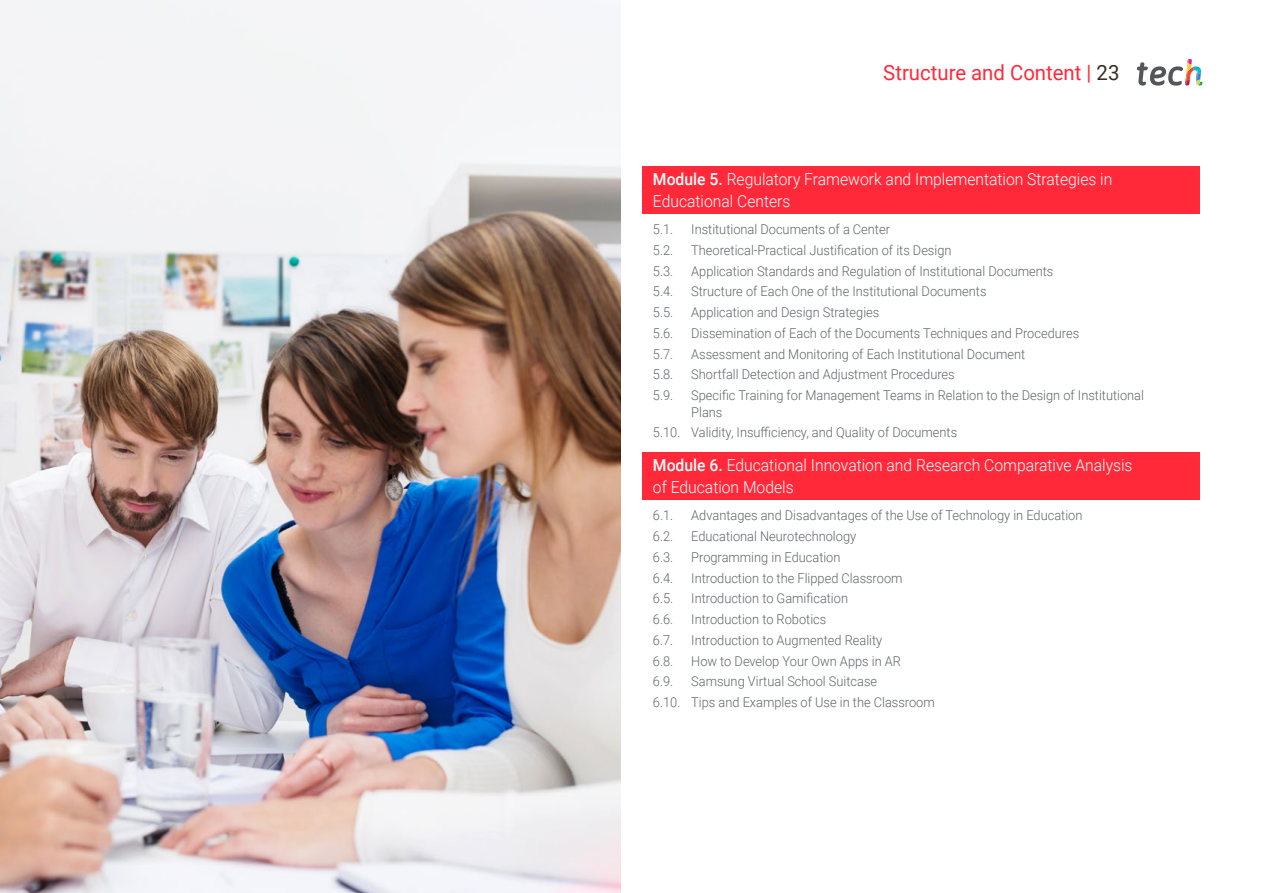
<style>
.page{position:relative;width:1263px;height:893px;background:#fff}
.page>*{position:absolute;margin:0;border:0;box-sizing:border-box;transform-origin:0 0}
.t1{font:21px "Roboto";color:#ff293a}
.t2{font:300 16.5px/22.5px "Roboto";color:#fff;scale:.95 1}
.t3{font:300 13.5px/16.5px "Roboto";color:#61646a;scale:.95 1}
.s1{color:#312e20}
.s2{font-weight:500}
</style>
<div class="page">
<svg style="left:1137px;top:59px;width:65px;height:27px"></svg>
<img style="left:0;top:0;width:621px;height:893px">
<div style="left:642px;top:166px;width:557px;height:47px;background:#ff293a"></div>
<div style="left:642px;top:452px;width:557px;height:47px;background:#ff293a"></div>
<h1 class="t1" style="left:883px;top:57px;width:238px">Structure and Content | <span class="s1">23</span></h1>
<p class="t2" style="left:653px;top:167px;width:485px"><span class="s2">Module 5.</span> Regulatory Framework and Implementation Strategies in<br>Educational Centers</p>
<p class="t3" style="left:653px;top:221px;width:23px">5.1.</p>
<p class="t3" style="left:691px;top:221px;width:211px">Institutional Documents of a Center</p>
<p class="t3" style="left:653px;top:241px;width:23px">5.2.</p>
<p class="t3" style="left:691px;top:241px;width:275px">Theoretical-Practical Justification of its Design</p>
<p class="t3" style="left:653px;top:262px;width:23px">5.3.</p>
<p class="t3" style="left:691px;top:262px;width:383px">Application Standards and Regulation of Institutional Documents</p>
<p class="t3" style="left:653px;top:283px;width:23px">5.4.</p>
<p class="t3" style="left:691px;top:283px;width:312px">Structure of Each One of the Institutional Documents</p>
<p class="t3" style="left:653px;top:304px;width:23px">5.5.</p>
<p class="t3" style="left:691px;top:304px;width:200px">Application and Design Strategies</p>
<p class="t3" style="left:653px;top:324px;width:23px">5.6.</p>
<p class="t3" style="left:691px;top:324px;width:410px">Dissemination of Each of the Documents Techniques and Procedures</p>
<p class="t3" style="left:653px;top:345px;width:23px">5.7.</p>
<p class="t3" style="left:691px;top:345px;width:353px">Assessment and Monitoring of Each Institutional Document</p>
<p class="t3" style="left:653px;top:366px;width:23px">5.8.</p>
<p class="t3" style="left:691px;top:366px;width:279px">Shortfall Detection and Adjustment Procedures</p>
<p class="t3" style="left:653px;top:387px;width:23px">5.9.</p>
<p class="t3" style="left:691px;top:387px;width:478px">Specific Training for Management Teams in Relation to the Design of Institutional<br>Plans</p>
<p class="t3" style="left:653px;top:424px;width:322px">5.10. Validity, Insufficiency, and Quality of Documents</p>
<p class="t2" style="left:653px;top:453px;width:506px"><span class="s2">Module 6.</span> Educational Innovation and Research Comparative Analysis of Education Models</p>
<p class="t3" style="left:653px;top:507px;width:23px">6.1.</p>
<p class="t3" style="left:691px;top:507px;width:413px">Advantages and Disadvantages of the Use of Technology in Education</p>
<p class="t3" style="left:653px;top:527px;width:23px">6.2.</p>
<p class="t3" style="left:691px;top:527px;width:175px">Educational Neurotechnology</p>
<p class="t3" style="left:653px;top:548px;width:23px">6.3.</p>
<p class="t3" style="left:691px;top:548px;width:159px">Programming in Education</p>
<p class="t3" style="left:653px;top:569px;width:23px">6.4.</p>
<p class="t3" style="left:691px;top:569px;width:224px">Introduction to the Flipped Classroom</p>
<p class="t3" style="left:653px;top:590px;width:23px">6.5.</p>
<p class="t3" style="left:691px;top:590px;width:167px">Introduction to Gamification</p>
<p class="t3" style="left:653px;top:610px;width:23px">6.6.</p>
<p class="t3" style="left:691px;top:610px;width:144px">Introduction to Robotics</p>
<p class="t3" style="left:653px;top:631px;width:23px">6.7.</p>
<p class="t3" style="left:691px;top:631px;width:203px">Introduction to Augmented Reality</p>
<p class="t3" style="left:653px;top:652px;width:23px">6.8.</p>
<p class="t3" style="left:691px;top:652px;width:222px">How to Develop Your Own Apps in AR</p>
<p class="t3" style="left:653px;top:673px;width:23px">6.9.</p>
<p class="t3" style="left:653px;top:671px;width:298px;line-height:20.7px;text-indent:38px">Samsung Virtual School Suitcase<br>6.10. Tips and Examples of Use in the Classroom</p>
</div>
